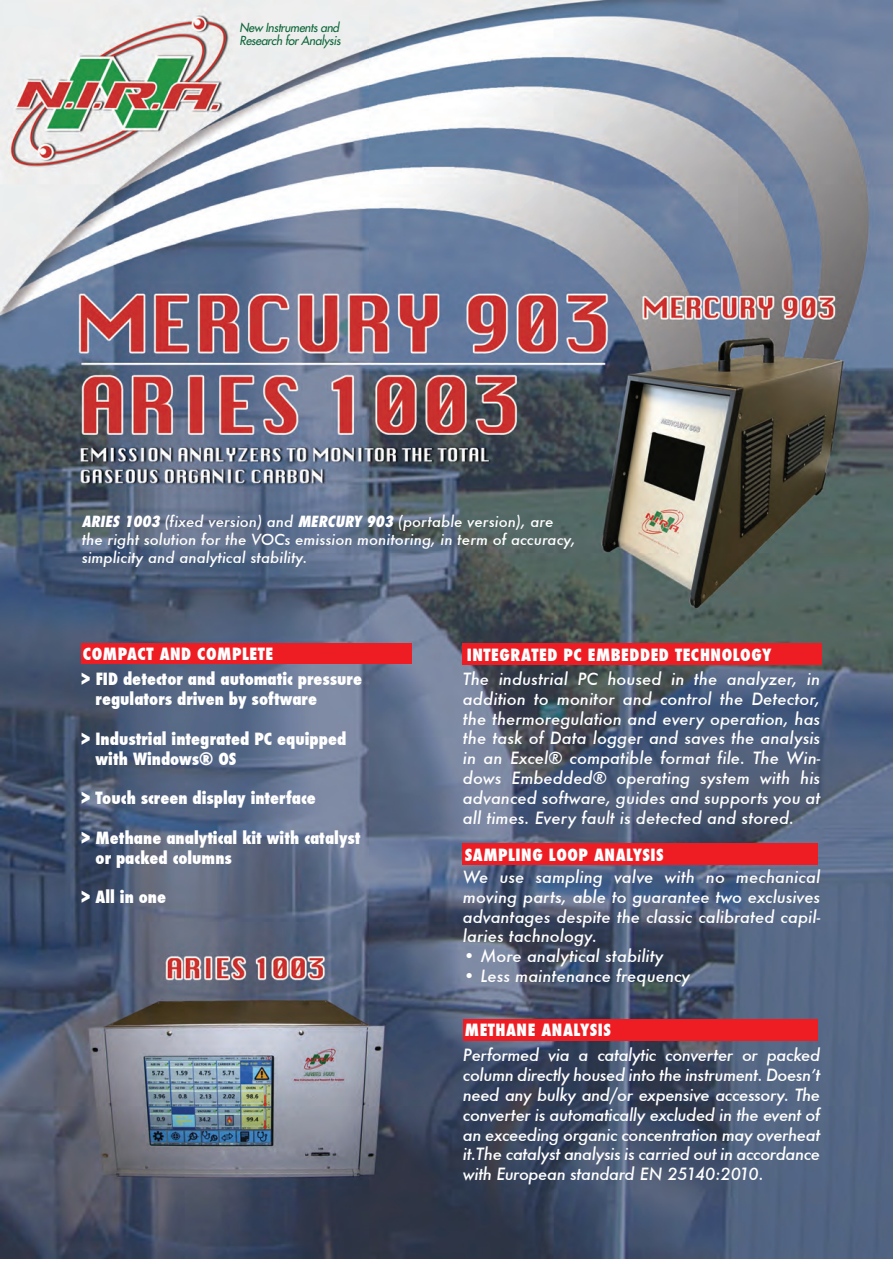
<style>
.page{position:relative;width:893px;height:1263px;background:#fff}
.page>*{position:absolute;margin:0;border:0;box-sizing:border-box;transform-origin:0 0}
.t1{font:italic 500 16.5px/19.8px "Futura";color:#fff;text-align:justify}
.t2{font:800 condensed 16.5px/19.8px "Futura";color:#fff}
.t3{font:800 condensed 16.5px "Futura";letter-spacing:.035em;color:#fff}
.t4{font:italic 500 15px/18px "Futura";color:#fff}
.t5{font:italic 500 12.15px/12.8px "Futura Std";letter-spacing:-.025em;color:#0c6638}
.s1{font-family:"Futura Std";font-weight:800;font-stretch:condensed}
</style>
<div class="page">
<img style="left:1px;top:0;width:892px;height:1259px">
<div style="left:462px;top:844px;width:356px;height:21px;background:#ee1d23"></div>
<div style="left:463px;top:1019px;width:355px;height:21px;background:#ee1d23"></div>
<div style="left:462px;top:643px;width:359px;height:21px;background:#ee1d23"></div>
<div style="left:81px;top:643px;width:331px;height:21px;background:#ee1d23"></div>
<p class="t5" style="left:240px;top:21px;width:103px">New Instruments and<br>Research for Analysis</p>
<p class="t4" style="left:82px;top:512px;width:496px"><span class="s1">ARIES 1003</span> (fixed version) and <span class="s1">MERCURY 903</span> (portable version), are the right solution for the VOCs emission monitoring, in term of accuracy, simplicity and analytical stability.</p>
<p class="t3" style="left:83px;top:642px;width:192px">COMPACT AND COMPLETE</p>
<p class="t3" style="left:467px;top:643px;width:306px">INTEGRATED PC EMBEDDED TECHNOLOGY</p>
<p class="t2" style="left:96px;top:669px;width:268px;text-indent:-15px">&gt; FID detector and automatic pressure regulators driven by software</p>
<p class="t2" style="left:96px;top:729px;width:252px;text-indent:-15px">&gt; Industrial integrated PC equipped with Windows® OS</p>
<p class="t2" style="left:81px;top:788px;width:236px">&gt; Touch screen display interface</p>
<p class="t2" style="left:96px;top:828px;width:266px;text-indent:-15px">&gt; Methane analytical kit with catalyst or packed columns</p>
<p class="t2" style="left:81px;top:887px;width:87px">&gt; All in one</p>
<p class="t1" style="left:463px;top:669px;width:359px">The industrial PC housed in the analyzer, in addition to monitor and control the Detector, the thermoregulation and every operation, has the task of Data logger and saves the analysis in an Excel® compatible format file. The Win&shy;dows Embedded® operating system with his advanced software, guides and supports you at all times. Every fault is detected and stored.</p>
<p class="t3" style="left:465px;top:844px;width:200px">SAMPLING LOOP ANALYSIS</p>
<p class="t1" style="left:463px;top:867px;width:359px">We use sampling valve with no mechanical moving parts, able to guarantee two exclusives advantages despite the classic calibrated capil&shy;laries tachnology.</p>
<p class="t1" style="left:463px;top:946px;width:202px">• More analytical stability</p>
<p class="t1" style="left:463px;top:966px;width:229px">• Less maintenance frequency</p>
<p class="t3" style="left:465px;top:1018px;width:148px">METHANE ANALYSIS</p>
<p class="t1" style="left:463px;top:1045px;width:359px">Performed via a catalytic converter or packed column directly housed into the instrument. Doesnʼt need any bulky and/or expensive accessory. The converter is automatically excluded in the event of an exceeding organic concentration may overheat it.The catalyst analysis is carried out in accordance with European standard EN 25140:2010.</p>
</div>
